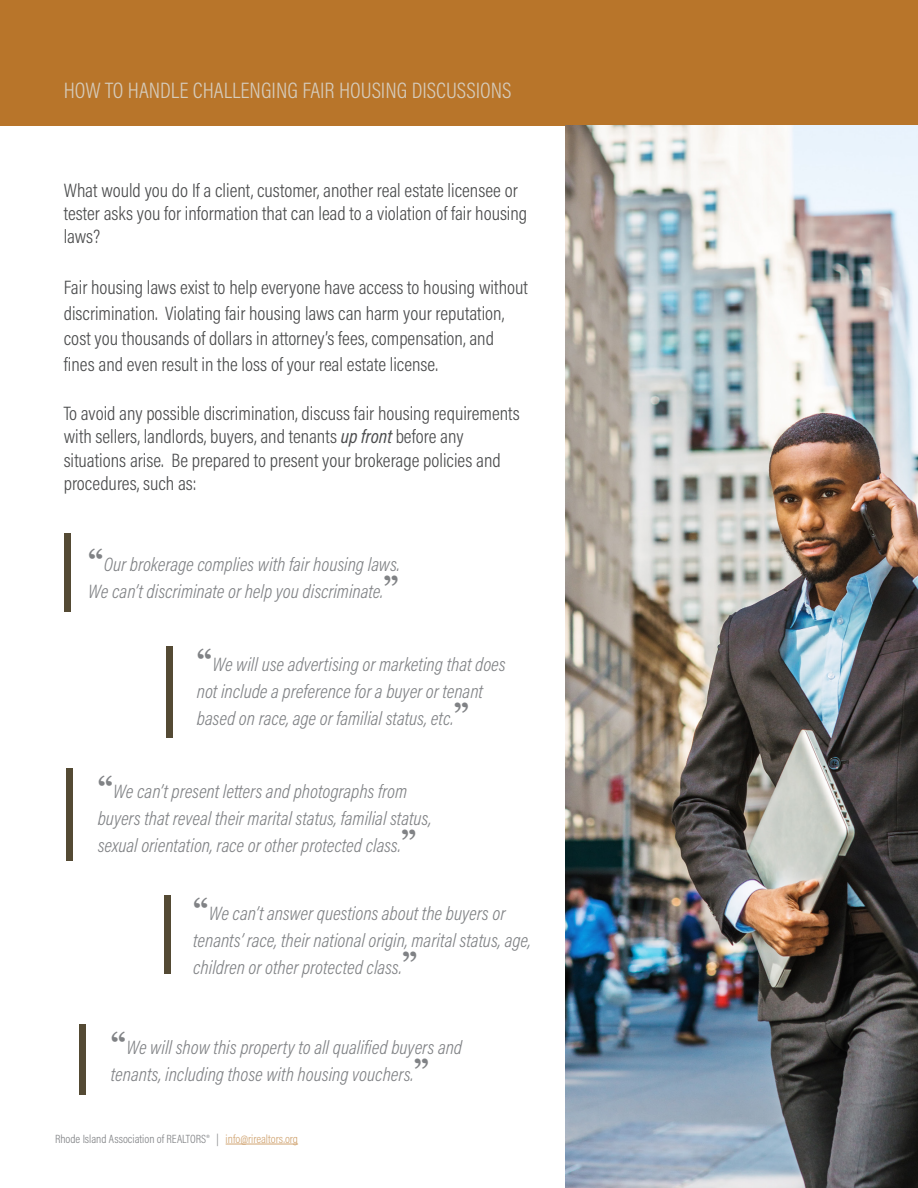
<style>
.page{position:relative;width:918px;height:1188px;background:#fff}
.page>*{position:absolute;margin:0;border:0;box-sizing:border-box;transform-origin:0 0}
.t1{font:300 22.5px "Acumin Pro Cond";color:#d5cbbb}
.Main_Text{font:300 19.5px/23.4px "Acumin Pro Cond";color:#4b4c4d}
.quotes_pg1{font:italic 300 19.5px/27px "Acumin Pro Cond";color:#808285}
.t2{font:300 12px "Acumin Pro Cond";color:#808285}
.s1{font-weight:400;font-style:italic}
.s2{font-family:"Georgia";font-weight:700;font-style:normal;font-size:30px}
.s3{color:#d0a370}
</style>
<div class="page">
<hr style="left:226px;top:1144px;width:72px;height:1px;background:#d0a370">
<div style="left:0;top:0;width:918px;height:125px;background:#b8752a"></div>
<img style="left:566px;top:125px;width:352px;height:1063px">
<div style="left:64px;top:533px;width:6px;height:79px;background:#544a34"></div>
<div style="left:166px;top:647px;width:7px;height:91px;background:#544a34"></div>
<div style="left:66px;top:768px;width:7px;height:93px;background:#544a34"></div>
<div style="left:164px;top:895px;width:6px;height:79px;background:#544a34"></div>
<div style="left:79px;top:1024px;width:7px;height:71px;background:#544a34"></div>
<p class="t1" style="left:64px;top:69px;width:449px">HOW TO HANDLE CHALLENGING FAIR HOUSING DISCUSSIONS</p>
<p class="t1" style="left:64px;top:75px;width:449px">HOW TO HANDLE CHALLENGING FAIR HOUSING DISCUSSIONS</p>
<p class="Main_Text" style="left:64px;top:178px;width:465px">What would you do If a client, customer, another real estate licensee or tester asks you for information that can lead to a violation of fair housing laws?</p>
<p class="Main_Text" style="left:64px;top:275px;width:466px;line-height:25.5px">Fair housing laws exist to help everyone have access to housing without discrimination. Violating fair housing laws can harm your reputation, cost you thousands of dollars in attorney’s fees, compensation, and fines and even result in the loss of your real estate license.</p>
<p class="Main_Text" style="left:64px;top:401px;width:458px">To avoid any possible discrimination, discuss fair housing requirements with sellers, landlords, buyers, and tenants <span class="s1">up front</span> before any situations arise. Be prepared to present your brokerage policies and procedures, such as:</p>
<p class="quotes_pg1" style="left:88px;top:551px;width:313px"><span class="s2">“</span>Our brokerage complies with fair housing laws.<br>We can’t discriminate or help you discriminate.<span class="s2">”</span></p>
<p class="quotes_pg1" style="left:197px;top:651px;width:310px"><span class="s2">“</span>We will use advertising or marketing that does not include a preference for a buyer or tenant based on race, age or familial status, etc.<span class="s2">”</span></p>
<p class="quotes_pg1" style="left:98px;top:778px;width:336px"><span class="s2">“</span>We can’t present letters and photographs from buyers that reveal their marital status, familial status, sexual orientation, race or other protected class.<span class="s2">”</span></p>
<p class="quotes_pg1" style="left:193px;top:899px;width:339px"><span class="s2">“</span>We can’t answer questions about the buyers or tenants’ race, their national origin, marital status, age, children or other protected class.<span class="s2">”</span></p>
<p class="quotes_pg1" style="left:111px;top:1034px;width:353px"><span class="s2">“</span>We will show this property to all qualified buyers and tenants, including those with housing vouchers.<span class="s2">”</span></p>
<p class="t2" style="left:55px;top:1131px;width:245px">Rhode Island Association of REALTORS® | <span class="s3">info@rirealtors.org</span></p>
</div>
